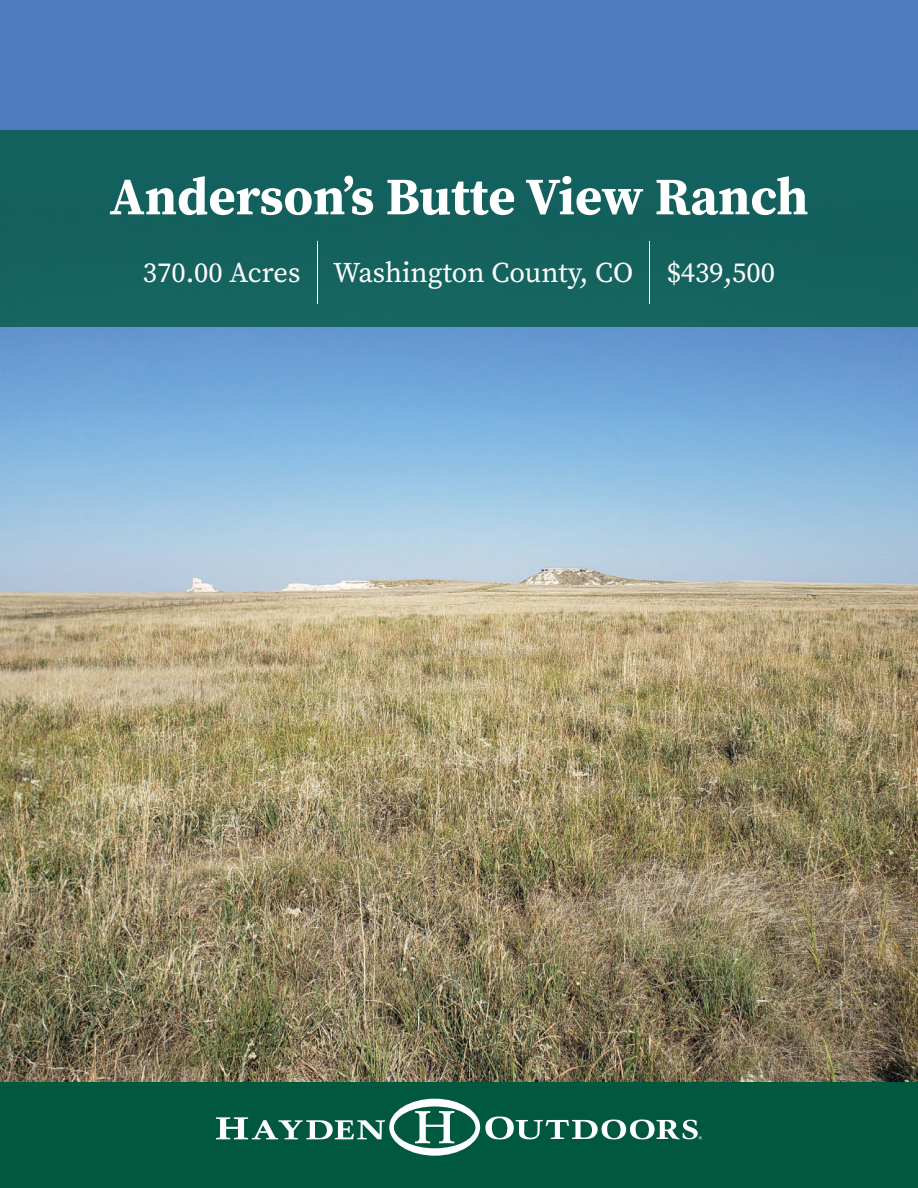
<style>
.page{position:relative;width:918px;height:1188px;background:#fff}
.page>*{position:absolute;margin:0;border:0;box-sizing:border-box;transform-origin:0 0}
.t1{font:100 67.5px "Lato";color:#fff}
.t2{font:700 52.5px "Source Serif Pro";color:#fff}
.t3{font:28.5px "Source Serif Pro";color:#fff}
</style>
<div class="page">
<div style="left:0;top:0;width:918px;height:259px;background:#4e7cbf"></div>
<img style="left:0;top:326px;width:918px;height:756px">
<div style="left:0;top:1082px;width:918px;height:106px;background:#00583e"></div>
<svg style="left:216px;top:1099px;width:486px;height:57px"></svg>
<div style="left:0;top:130px;width:918px;height:196px;background:#13615e"></div>
<h2 class="t2" style="left:109px;top:160px;width:701px">Anderson’s Butte View Ranch</h2>
<p class="t3" style="left:143px;top:254px;width:159px">370.00 Acres</p>
<h1 class="t1" style="left:307px;top:232px;width:22px">|</h1>
<p class="t3" style="left:333px;top:254px;width:302px">Washington County, CO</p>
<h1 class="t1" style="left:640px;top:232px;width:22px">|</h1>
<p class="t3" style="left:667px;top:254px;width:110px">$439,500</p>
</div>
